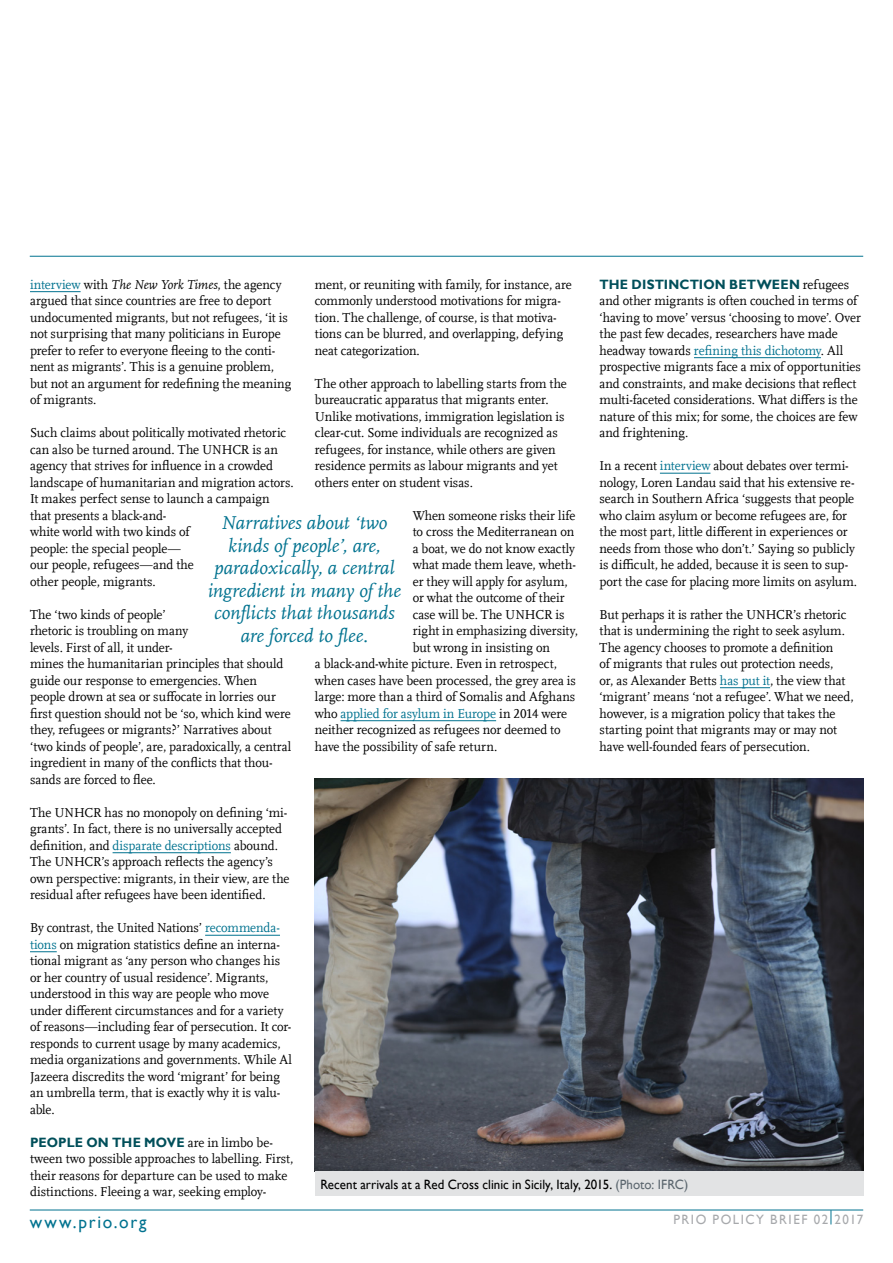
<style>
.page{position:relative;width:893px;height:1263px;background:#fff}
.page>*{position:absolute;margin:0;border:0;box-sizing:border-box;transform-origin:0 0}
.t1{font:italic 19.5px/22.5px "Scala Offc Pro";color:#00728f;text-align:center}
.t2{font:18px "Gill Sans";letter-spacing:.1em;color:#00728f;scale:.96 1}
.t3{font:13.5px/16.5px "Scala Offc Pro";letter-spacing:-.005em;color:#000;scale:.96 1}
.t4{font:13.5px "Gill Sans";color:#000;scale:.96 1}
.t5{font:700 13.5px "Gill Sans";letter-spacing:.015em;color:#004f5a;scale:.96 1}
.t6{font:13.5px "Scala Offc Pro";letter-spacing:-.015em;color:#00728f;scale:.96 1}
.t7{font:13.5px "Gill Sans";letter-spacing:.12em;color:#a7a9ac;scale:.96 1}
.s1{font-family:"Scala Offc Pro";font-weight:400;color:#000}
.s2{color:#00728f}
.s3{color:#000}
.s4{font-style:italic}
.s5{color:#5c676f}
</style>
<div class="page">
<hr style="left:30px;top:256px;width:833px;height:1px;background:#00728f">
<svg style="left:831px;top:1210px;width:1px;height:14px"></svg>
<hr style="left:30px;top:1209px;width:833px;height:1px;background:#00728f">
<hr style="left:30px;top:291px;width:51px;height:1px;background:#00728f">
<hr style="left:113px;top:852px;width:118px;height:1px;background:#00728f">
<hr style="left:205px;top:935px;width:75px;height:1px;background:#00728f">
<svg style="left:30px;top:951px;width:27px;height:1px"></svg>
<hr style="left:341px;top:720px;width:155px;height:1px;background:#00728f">
<hr style="left:694px;top:357px;width:127px;height:1px;background:#00728f">
<hr style="left:660px;top:473px;width:50px;height:1px;background:#00728f">
<hr style="left:720px;top:687px;width:50px;height:1px;background:#00728f">
<img style="left:315px;top:778px;width:548px;height:393px">
<div style="left:315px;top:1171px;width:548px;height:25px;background:#e2e3e4"></div>
<p class="t5" style="left:600px;top:276px;width:262px">THE DISTINCTION BETWEEN <span class="s1">refugees</span></p>
<p class="t3" style="left:600px;top:292px;width:274px">and other migrants is often couched in terms of ‘having to move’ versus ‘choosing to move’. Over the past few decades, researchers have made headway towards <span class="s2">refining this dichotomy</span>. All prospective migrants face a mix of opportunities and constraints, and make decisions that reflect multi-faceted considerations. What differs is the nature of this mix; for some, the choices are few and frightening.</p>
<p class="t3" style="left:600px;top:457px;width:270px">In a recent <span class="s2">interview</span> about debates over termi&shy;nology, Loren Landau said that his extensive re&shy;search in Southern Africa ‘suggests that people who claim asylum or become refugees are, for the most part, little different in experiences or needs from those who don’t.’ Saying so publicly is difficult, he added, because it is seen to sup&shy;port the case for placing more limits on asylum.</p>
<p class="t3" style="left:600px;top:606px;width:266px">But perhaps it is rather the UNHCR’s rhetoric that is undermining the right to seek asylum.<br>The agency chooses to promote a definition<br>of migrants that rules out protection needs,<br>or, as Alexander Betts <span class="s2">has put it</span>, the view that ‘migrant’ means ‘not a refugee’. What we need, however, is a migration policy that takes the starting point that migrants may or may not have well-founded fears of persecution.</p>
<p class="t3" style="left:315px;top:276px;width:269px">ment, or reuniting with family, for instance, are commonly understood motivations for migra&shy;tion. The challenge, of course, is that motiva&shy;tions can be blurred, and overlapping, defying neat categorization.</p>
<p class="t3" style="left:315px;top:375px;width:264px">The other approach to labelling starts from the bureaucratic apparatus that migrants enter.<br>Unlike motivations, immigration legislation is clear-cut. Some individuals are recognized as refugees, for instance, while others are given residence permits as labour migrants and yet others enter on student visas.</p>
<p class="t3" style="left:413px;top:507px;width:171px">When someone risks their life</p>
<p class="t3" style="left:413px;top:523px;width:170px">to cross the Mediterranean on</p>
<p class="t3" style="left:413px;top:540px;width:170px">a boat, we do not know exactly</p>
<p class="t3" style="left:413px;top:556px;width:172px">what made them leave, wheth-</p>
<p class="t3" style="left:413px;top:573px;width:163px">er they will apply for asylum,</p>
<p class="t3" style="left:413px;top:589px;width:160px">or what the outcome of their</p>
<p class="t3" style="left:413px;top:606px;width:160px">case will be. The UNHCR is</p>
<p class="t3" style="left:413px;top:622px;width:174px">right in emphasizing diversity,</p>
<p class="t3" style="left:413px;top:639px;width:144px">but wrong in insisting on</p>
<p class="t3" style="left:315px;top:655px;width:254px">a black-and-white picture. Even in retrospect,</p>
<p class="t3" style="left:315px;top:672px;width:273px">when cases have been processed, the grey area is</p>
<p class="t3" style="left:315px;top:688px;width:273px">large: more than a third of Somalis and Afghans</p>
<p class="t6" style="left:315px;top:705px;width:264px"><span class="s3">who</span> applied for asylum in Europe <span class="s3">in 2014 were</span></p>
<p class="t3" style="left:315px;top:721px;width:257px">neither recognized as refugees nor deemed to</p>
<p class="t3" style="left:315px;top:738px;width:191px">have the possibility of safe return.</p>
<p class="t3" style="left:30px;top:276px;width:274px"><span class="s2">interview</span> with <span class="s4">The New York Times</span>, the agency argued that since countries are free to deport undocumented migrants, but not refugees, ‘it is not surprising that many politicians in Europe prefer to refer to everyone fleeing to the conti&shy;nent as migrants’. This is a genuine problem, but not an argument for redefining the meaning of migrants.</p>
<p class="t3" style="left:30px;top:424px;width:276px">Such claims about politically motivated rhetoric can also be turned around. The UNHCR is an agency that strives for influence in a crowded landscape of humanitarian and migration actors.<br>It makes perfect sense to launch a campaign that presents a black-and-<br>white world with two kinds of<br>people: the special people—<br>our people, refugees—and the<br>other people, migrants.</p>
<p class="t3" style="left:30px;top:606px;width:274px">The ‘two kinds of people’<br>rhetoric is troubling on many<br>levels. First of all, it under-<br>mines the humanitarian principles that should guide our response to emergencies. When people drown at sea or suffocate in lorries our first question should not be ‘so, which kind were they, refugees or migrants?’ Narratives about ‘two kinds of people’, are, paradoxically, a central ingredient in many of the conflicts that thou&shy;sands are forced to flee.</p>
<p class="t3" style="left:30px;top:804px;width:272px">The UNHCR has no monopoly on defining ‘mi&shy;grants’. In fact, there is no universally accepted definition, and <span class="s2">disparate descriptions</span> abound.<br>The UNHCR’s approach reflects the agency’s own perspective: migrants, in their view, are the residual after refugees have been identified.</p>
<p class="t3" style="left:30px;top:919px;width:274px">By contrast, the United Nations’ <span class="s2">recommenda&shy;tions</span> on migration statistics define an interna&shy;tional migrant as ‘any person who changes his or her country of usual residence’. Migrants, understood in this way are people who move under different circumstances and for a variety of reasons—including fear of persecution. It cor&shy;responds to current usage by many academics, media organizations and governments. While Al Jazeera discredits the word ‘migrant’ for being an umbrella term, that is exactly why it is valu&shy;able.</p>
<p class="t5" style="left:30px;top:1134px;width:255px">PEOPLE ON THE MOVE <span class="s1">are in limbo be-</span></p>
<p class="t3" style="left:30px;top:1150px;width:276px">tween two possible approaches to labelling. First, their reasons for departure can be used to make distinctions. Fleeing a war, seeking employ-</p>
<h1 class="t1" style="left:208px;top:512px;width:194px">Narratives about ‘two kinds of people’, are, paradoxically, a central ingredient in many of the conflicts that thousands are forced to flee.</h1>
<p class="t4" style="left:320px;top:1176px;width:385px">Recent arrivals at a Red Cross clinic in Sicily, Italy, 2015. <span class="s5">(Photo: IFRC)</span></p>
<h2 class="t2" style="left:30px;top:1211px;width:123px">www.prio.org</h2>
<p class="t7" style="left:673px;top:1212px;width:199px">PRIO POLICY BRIEF 02 2017</p>
</div>
